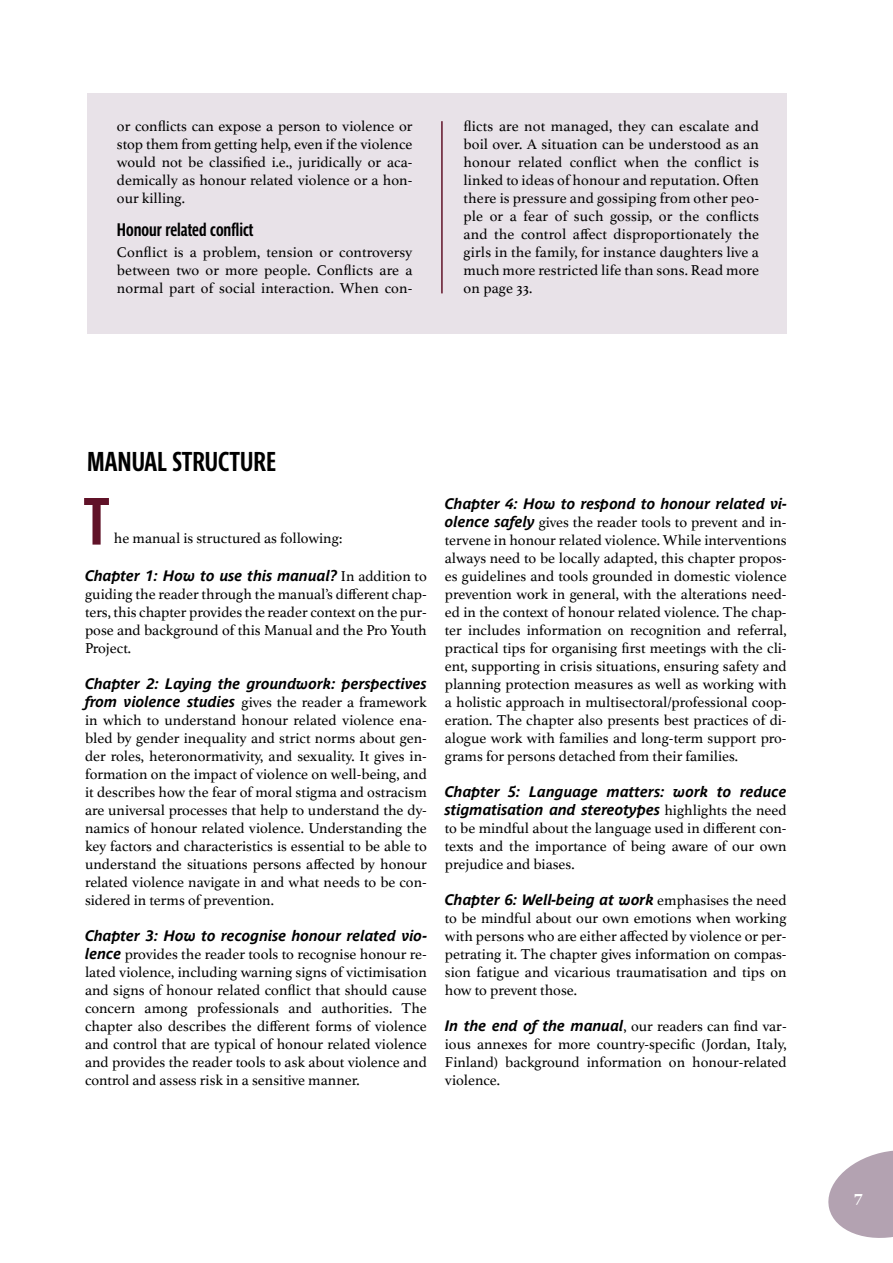
<style>
.page{position:relative;width:893px;height:1263px;background:#fff}
.page>*{position:absolute;margin:0;border:0;box-sizing:border-box;transform-origin:0 0}
.t1{font:700 66px "Parisine Std Comp Gris";color:#601228}
.t2{font:700 27px "Parisine Std Comp Gris";color:#000}
.t3{font:700 18px "Parisine Std Comp Gris";color:#000}
.t4{font:15px/18px "Athelas";color:#000;text-align:justify}
.t5{font:italic 700 15px/18px "Parisine Plus Std";color:#000}
.t6{font:700 15px "Georgia";color:#fff}
.s1{font-family:"Athelas";font-weight:400;font-style:normal}
.s2{font-family:"Parisine Plus Std";font-weight:700;font-style:italic}
</style>
<div class="page">
<svg style="left:828px;top:1150px;width:65px;height:88px"></svg>
<div style="left:87px;top:94px;width:700px;height:240px;background:#e8e2e8"></div>
<hr style="left:441px;top:121px;width:2px;height:172px;background:#601228">
<p class="t4" style="left:117px;top:116px;width:297px">or conflicts can expose a person to violence or stop them from getting help, even if the violence would not be classified i.e., juridically or aca&shy;demically as honour related violence or a hon&shy;our killing.</p>
<p class="t3" style="left:117px;top:219px;width:138px">Honour related conflict</p>
<p class="t4" style="left:117px;top:242px;width:297px">Conflict is a problem, tension or controversy between two or more people. Conflicts are a normal part of social interaction. When con-</p>
<p class="t4" style="left:463px;top:116px;width:297px">flicts are not managed, they can escalate and boil over. A situation can be understood as an honour related conflict when the conflict is linked to ideas of honour and reputation. Often there is pressure and gossiping from other peo&shy;ple or a fear of such gossip, or the conflicts and the control affect disproportionately the girls in the family, for instance daughters live a much more restricted life than sons. Read more on page 33.</p>
<h2 class="t2" style="left:87px;top:446px;width:191px">MANUAL STRUCTURE</h2>
<h1 class="t1" style="left:84px;top:483px;width:28px">T</h1>
<p class="t4" style="left:114px;top:529px;width:230px">he manual is structured as following:</p>
<p class="t5" style="left:85px;top:566px;width:343px">Chapter 1: How to use this manual? <span class="s1">In addition to</span></p>
<p class="t4" style="left:85px;top:584px;width:343px">guiding the reader through the manual’s different chap&shy;ters, this chapter provides the reader context on the pur&shy;pose and background of this Manual and the Pro Youth Project.</p>
<p class="t5" style="left:85px;top:674px;width:343px">Chapter 2: Laying the groundwork: perspectives</p>
<p class="t4" style="left:85px;top:692px;width:343px"><span class="s2">from violence studies</span> gives the reader a framework in which to understand honour related violence ena&shy;bled by gender inequality and strict norms about gen&shy;der roles, heteronormativity, and sexuality. It gives in&shy;formation on the impact of violence on well-being, and it describes how the fear of moral stigma and ostracism are universal processes that help to understand the dy&shy;namics of honour related violence. Understanding the key factors and characteristics is essential to be able to understand the situations persons affected by honour related violence navigate in and what needs to be con&shy;sidered in terms of prevention.</p>
<p class="t5" style="left:85px;top:926px;width:343px">Chapter 3: How to recognise honour related vio-</p>
<p class="t4" style="left:85px;top:944px;width:343px"><span class="s2">lence</span> provides the reader tools to recognise honour re&shy;lated violence, including warning signs of victimisation and signs of honour related conflict that should cause concern among professionals and authorities. The chapter also describes the different forms of violence and control that are typical of honour related violence and provides the reader tools to ask about violence and control and assess risk in a sensitive manner.</p>
<p class="t5" style="left:445px;top:494px;width:343px">Chapter 4: How to respond to honour related vi-</p>
<p class="t4" style="left:445px;top:512px;width:343px"><span class="s2">olence safely</span> gives the reader tools to prevent and in&shy;tervene in honour related violence. While interventions always need to be locally adapted, this chapter propos&shy;es guidelines and tools grounded in domestic violence prevention work in general, with the alterations need&shy;ed in the context of honour related violence. The chap&shy;ter includes information on recognition and referral, practical tips for organising first meetings with the cli&shy;ent, supporting in crisis situations, ensuring safety and planning protection measures as well as working with a holistic approach in multisectoral/professional coop&shy;eration. The chapter also presents best practices of di&shy;alogue work with families and long-term support pro&shy;grams for persons detached from their families.</p>
<p class="t5" style="left:445px;top:782px;width:343px">Chapter 5: Language matters: work to reduce stigmatisation and stereotypes <span class="s1">highlights the need</span></p>
<p class="t4" style="left:445px;top:818px;width:343px">to be mindful about the language used in different con&shy;texts and the importance of being aware of our own prejudice and biases.</p>
<p class="t5" style="left:445px;top:890px;width:343px">Chapter 6: Well-being at work <span class="s1">emphasises the need</span></p>
<p class="t4" style="left:445px;top:908px;width:343px">to be mindful about our own emotions when working with persons who are either affected by violence or per&shy;petrating it. The chapter gives information on compas&shy;sion fatigue and vicarious traumatisation and tips on how to prevent those.</p>
<p class="t4" style="left:445px;top:1016px;width:343px"><span class="s2">In the end of the manual</span>, our readers can find var&shy;ious annexes for more country-specific (Jordan, Italy, Finland) background information on honour-related violence.</p>
<p class="t6" style="left:854px;top:1186px;width:10px">7</p>
</div>
